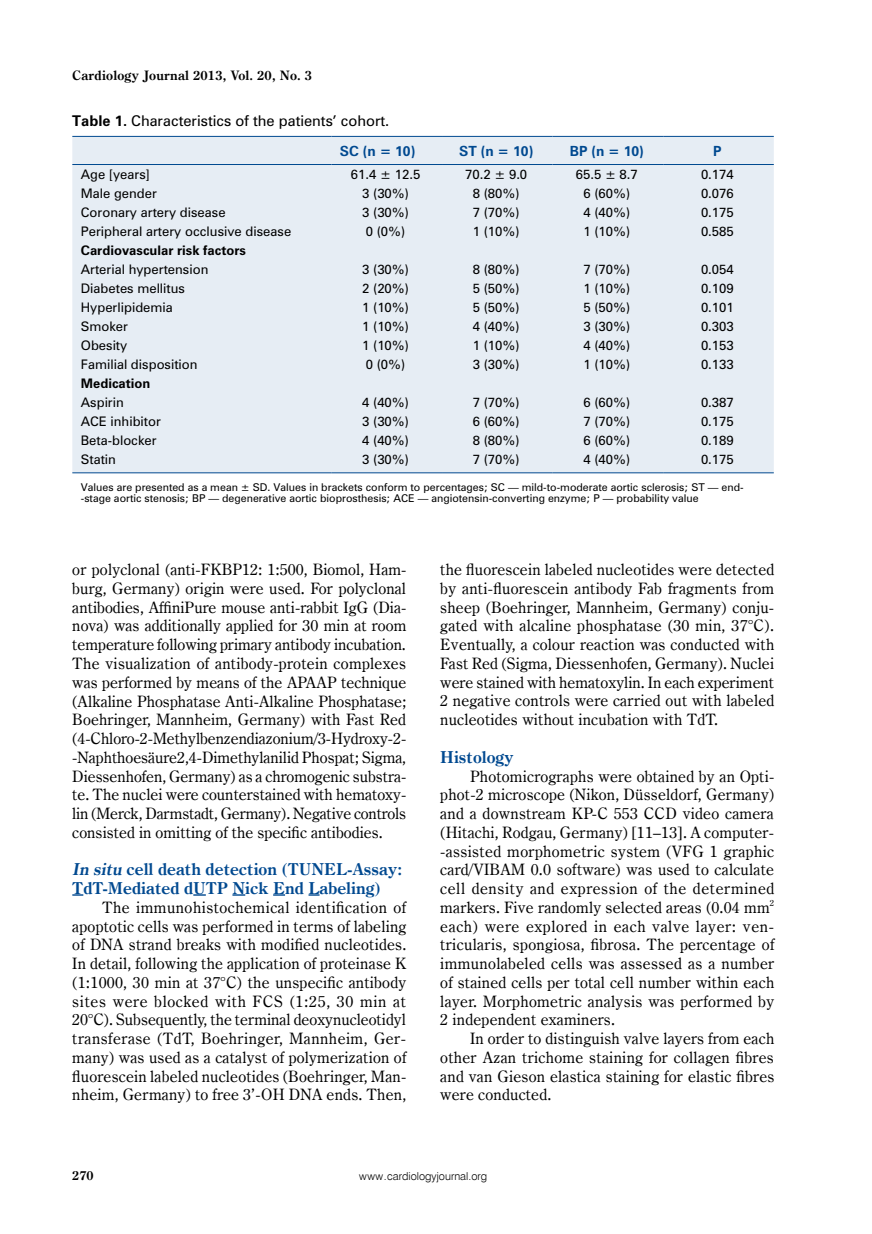
<style>
.page{position:relative;width:872px;height:1234px;background:#fff}
.page>*{position:absolute;margin:0;border:0;box-sizing:border-box;transform-origin:0 0}
.t1{font:700 16.5px/18.8px "Century Oldst EU";color:#004990}
.t2{font:15.75px/18.8px "Century Oldst EU";letter-spacing:.015em;color:#000;text-align:justify}
.t3{font:13.5px "Zurich PL";color:#000}
.t4{font:700 13.05px "Century Oldst EU";letter-spacing:.015em;color:#000}
.t5{font:700 12.75px "Zurich PL";color:#004990}
.t6{font:700 12.75px "Century Oldst EU";color:#000}
.t7{font:12px "Zurich PL";color:#000}
.t8{font:700 12px "Zurich PL";color:#000}
.t9{font:10.95px "Swis 721 Lt EU";color:#000}
.t10{font:9.75px/10.9px "Zurich PL";color:#000}
.s1{font-weight:700}
.s2{font-style:italic}
</style>
<div class="page">
<svg style="left:193px;top:894px;width:13px;height:1px"></svg>
<svg style="left:232px;top:894px;width:13px;height:1px"></svg>
<svg style="left:273px;top:894px;width:12px;height:1px"></svg>
<div style="left:72px;top:137px;width:701px;height:335px;background:#e6edf4"></div>
<hr style="left:72px;top:136px;width:259px;height:1px;background:#004990">
<hr style="left:331px;top:136px;width:111px;height:1px;background:#004990">
<hr style="left:442px;top:136px;width:110px;height:1px;background:#004990">
<hr style="left:552px;top:136px;width:111px;height:1px;background:#004990">
<hr style="left:663px;top:136px;width:110px;height:1px;background:#004990">
<hr style="left:72px;top:164px;width:259px;height:1px;background:#004990">
<hr style="left:331px;top:164px;width:111px;height:1px;background:#004990">
<hr style="left:442px;top:164px;width:110px;height:1px;background:#004990">
<hr style="left:552px;top:164px;width:111px;height:1px;background:#004990">
<hr style="left:663px;top:164px;width:110px;height:1px;background:#004990">
<hr style="left:72px;top:472px;width:259px;height:1px;background:#004990">
<hr style="left:331px;top:472px;width:111px;height:1px;background:#004990">
<hr style="left:442px;top:472px;width:110px;height:1px;background:#004990">
<hr style="left:552px;top:472px;width:111px;height:1px;background:#004990">
<hr style="left:663px;top:472px;width:110px;height:1px;background:#004990">
<p class="t4" style="left:72px;top:67px;width:241px">Cardiology Journal 2013, Vol. 20, No. 3</p>
<p class="t3" style="left:72px;top:111px;width:318px"><span class="s1">Table 1.</span> Characteristics of the patients’ cohort.</p>
<p class="t5" style="left:340px;top:142px;width:77px">SC (n = 10)</p>
<p class="t5" style="left:459px;top:142px;width:76px">ST (n = 10)</p>
<p class="t5" style="left:570px;top:142px;width:76px">BP (n = 10)</p>
<p class="t5" style="left:713px;top:142px;width:10px">P</p>
<p class="t7" style="left:81px;top:166px;width:71px">Age [years]</p>
<p class="t7" style="left:351px;top:166px;width:71px">61.4 ± 12.5</p>
<p class="t7" style="left:465px;top:166px;width:64px">70.2 ± 9.0</p>
<p class="t7" style="left:576px;top:166px;width:64px">65.5 ± 8.7</p>
<p class="t7" style="left:701px;top:166px;width:34px">0.174</p>
<p class="t7" style="left:81px;top:185px;width:78px">Male gender</p>
<p class="t7" style="left:362px;top:185px;width:48px">3 (30%)</p>
<p class="t7" style="left:473px;top:185px;width:48px">8 (80%)</p>
<p class="t7" style="left:583px;top:185px;width:48px">6 (60%)</p>
<p class="t7" style="left:701px;top:185px;width:34px">0.076</p>
<p class="t7" style="left:81px;top:204px;width:146px">Coronary artery disease</p>
<p class="t7" style="left:362px;top:204px;width:48px">3 (30%)</p>
<p class="t7" style="left:473px;top:204px;width:48px">7 (70%)</p>
<p class="t7" style="left:583px;top:204px;width:48px">4 (40%)</p>
<p class="t7" style="left:701px;top:204px;width:34px">0.175</p>
<p class="t7" style="left:81px;top:223px;width:212px">Peripheral artery occlusive disease</p>
<p class="t7" style="left:366px;top:223px;width:41px">0 (0%)</p>
<p class="t7" style="left:473px;top:223px;width:48px">1 (10%)</p>
<p class="t7" style="left:583px;top:223px;width:48px">1 (10%)</p>
<p class="t7" style="left:701px;top:223px;width:34px">0.585</p>
<p class="t8" style="left:81px;top:242px;width:167px">Cardiovascular risk factors</p>
<p class="t7" style="left:81px;top:261px;width:129px">Arterial hypertension</p>
<p class="t7" style="left:362px;top:261px;width:48px">3 (30%)</p>
<p class="t7" style="left:473px;top:261px;width:48px">8 (80%)</p>
<p class="t7" style="left:583px;top:261px;width:48px">7 (70%)</p>
<p class="t7" style="left:701px;top:261px;width:34px">0.054</p>
<p class="t7" style="left:81px;top:280px;width:106px">Diabetes mellitus</p>
<p class="t7" style="left:362px;top:280px;width:48px">2 (20%)</p>
<p class="t7" style="left:473px;top:280px;width:48px">5 (50%)</p>
<p class="t7" style="left:583px;top:280px;width:48px">1 (10%)</p>
<p class="t7" style="left:701px;top:280px;width:34px">0.109</p>
<p class="t7" style="left:81px;top:299px;width:94px">Hyperlipidemia</p>
<p class="t7" style="left:362px;top:299px;width:48px">1 (10%)</p>
<p class="t7" style="left:473px;top:299px;width:48px">5 (50%)</p>
<p class="t7" style="left:583px;top:299px;width:48px">5 (50%)</p>
<p class="t7" style="left:701px;top:299px;width:34px">0.101</p>
<p class="t7" style="left:81px;top:318px;width:49px">Smoker</p>
<p class="t7" style="left:362px;top:318px;width:48px">1 (10%)</p>
<p class="t7" style="left:473px;top:318px;width:48px">4 (40%)</p>
<p class="t7" style="left:583px;top:318px;width:48px">3 (30%)</p>
<p class="t7" style="left:701px;top:318px;width:34px">0.303</p>
<p class="t7" style="left:81px;top:337px;width:48px">Obesity</p>
<p class="t7" style="left:362px;top:337px;width:48px">1 (10%)</p>
<p class="t7" style="left:473px;top:337px;width:48px">1 (10%)</p>
<p class="t7" style="left:583px;top:337px;width:48px">4 (40%)</p>
<p class="t7" style="left:701px;top:337px;width:34px">0.153</p>
<p class="t7" style="left:81px;top:356px;width:118px">Familial disposition</p>
<p class="t7" style="left:366px;top:356px;width:41px">0 (0%)</p>
<p class="t7" style="left:473px;top:356px;width:48px">3 (30%)</p>
<p class="t7" style="left:583px;top:356px;width:48px">1 (10%)</p>
<p class="t7" style="left:701px;top:356px;width:34px">0.133</p>
<p class="t8" style="left:81px;top:375px;width:71px">Medication</p>
<p class="t7" style="left:81px;top:394px;width:45px">Aspirin</p>
<p class="t7" style="left:362px;top:394px;width:48px">4 (40%)</p>
<p class="t7" style="left:473px;top:394px;width:48px">7 (70%)</p>
<p class="t7" style="left:583px;top:394px;width:48px">6 (60%)</p>
<p class="t7" style="left:701px;top:394px;width:34px">0.387</p>
<p class="t7" style="left:81px;top:413px;width:82px">ACE inhibitor</p>
<p class="t7" style="left:362px;top:413px;width:48px">3 (30%)</p>
<p class="t7" style="left:473px;top:413px;width:48px">6 (60%)</p>
<p class="t7" style="left:583px;top:413px;width:48px">7 (70%)</p>
<p class="t7" style="left:701px;top:413px;width:34px">0.175</p>
<p class="t7" style="left:81px;top:432px;width:77px">Beta-blocker</p>
<p class="t7" style="left:362px;top:432px;width:48px">4 (40%)</p>
<p class="t7" style="left:473px;top:432px;width:48px">8 (80%)</p>
<p class="t7" style="left:583px;top:432px;width:48px">6 (60%)</p>
<p class="t7" style="left:701px;top:432px;width:34px">0.189</p>
<p class="t7" style="left:81px;top:451px;width:37px">Statin</p>
<p class="t7" style="left:362px;top:451px;width:48px">3 (30%)</p>
<p class="t7" style="left:473px;top:451px;width:48px">7 (70%)</p>
<p class="t7" style="left:583px;top:451px;width:48px">4 (40%)</p>
<p class="t7" style="left:701px;top:451px;width:34px">0.175</p>
<p class="t10" style="left:81px;top:481px;width:664px">Values are presented as a mean ± SD. Values in brackets conform to percentages; SC — mild-to-moderate aortic sclerosis; ST — end--stage aortic stenosis; BP — degenerative aortic bioprosthesis; ACE — angiotensin-converting enzyme; P — probability value</p>
<p class="t2" style="left:72px;top:560px;width:335px">or polyclonal (anti-FKBP12: 1:500, Biomol, Ham&shy;burg, Germany) origin were used. For polyclonal antibodies, AffiniPure mouse anti-rabbit IgG (Dia&shy;nova) was additionally applied for 30 min at room temperature following primary antibody incubation.<br>The visualization of antibody-protein complexes was performed by means of the APAAP technique (Alkaline Phosphatase Anti-Alkaline Phosphatase; Boehringer, Mannheim, Germany) with Fast Red (4-Chloro-2-Methylbenzendiazonium/3-Hydroxy-2- -Naphthoesäure2,4-Dimethylanilid Phospat; Sigma, Diessenhofen, Germany) as a chromogenic substra&shy;te. The nuclei were counterstained with hematoxy&shy;lin (Merck, Darmstadt, Germany). Negative controls consisted in omitting of the specific antibodies.</p>
<p class="t1" style="left:72px;top:860px;width:332px"><span class="s2">In situ</span> cell death detection (TUNEL-Assay:<br>TdT-Mediated dUTP Nick End Labeling)</p>
<p class="t2" style="left:72px;top:898px;width:336px;text-indent:30px">The immunohistochemical identification of apoptotic cells was performed in terms of labeling of DNA strand breaks with modified nucleotides.<br>In detail, following the application of proteinase K (1:1000, 30 min at 37°C) the unspecific antibody sites were blocked with FCS (1:25, 30 min at 20°C). Subsequently, the terminal deoxynucleotidyl transferase (TdT, Boehringer, Mannheim, Ger&shy;many) was used as a catalyst of polymerization of fluorescein labeled nucleotides (Boehringer, Man&shy;nheim, Germany) to free 3’-OH DNA ends. Then,</p>
<p class="t2" style="left:440px;top:560px;width:335px">the fluorescein labeled nucleotides were detected by anti-fluorescein antibody Fab fragments from sheep (Boehringer, Mannheim, Germany) conju&shy;gated with alcaline phosphatase (30 min, 37°C).<br>Eventually, a colour reaction was conducted with Fast Red (Sigma, Diessenhofen, Germany). Nuclei were stained with hematoxylin. In each experiment 2 negative controls were carried out with labeled nucleotides without incubation with TdT.</p>
<p class="t1" style="left:440px;top:748px;width:75px">Histology</p>
<p class="t2" style="left:440px;top:766px;width:335px;text-indent:30px">Photomicrographs were obtained by an Opti&shy;phot-2 microscope (Nikon, Düsseldorf, Germany) and a downstream KP-C 553 CCD video camera (Hitachi, Rodgau, Germany) [11–13]. A computer--assisted morphometric system (VFG 1 graphic card/VIBAM 0.0 software) was used to calculate cell density and expression of the determined markers. Five randomly selected areas (0.04 mm<sup>2 </sup>each) were explored in each valve layer: ven&shy;tricularis, spongiosa, fibrosa. The percentage of immunolabeled cells was assessed as a number of stained cells per total cell number within each layer. Morphometric analysis was performed by 2 independent examiners.</p>
<p class="t2" style="left:440px;top:1029px;width:335px;text-indent:30px">In order to distinguish valve layers from each other Azan trichome staining for collagen fibres and van Gieson elastica staining for elastic fibres were conducted.</p>
<p class="t6" style="left:72px;top:1167px;width:23px">270</p>
<p class="t9" style="left:359px;top:1169px;width:129px">www.cardiologyjournal.org</p>
</div>
